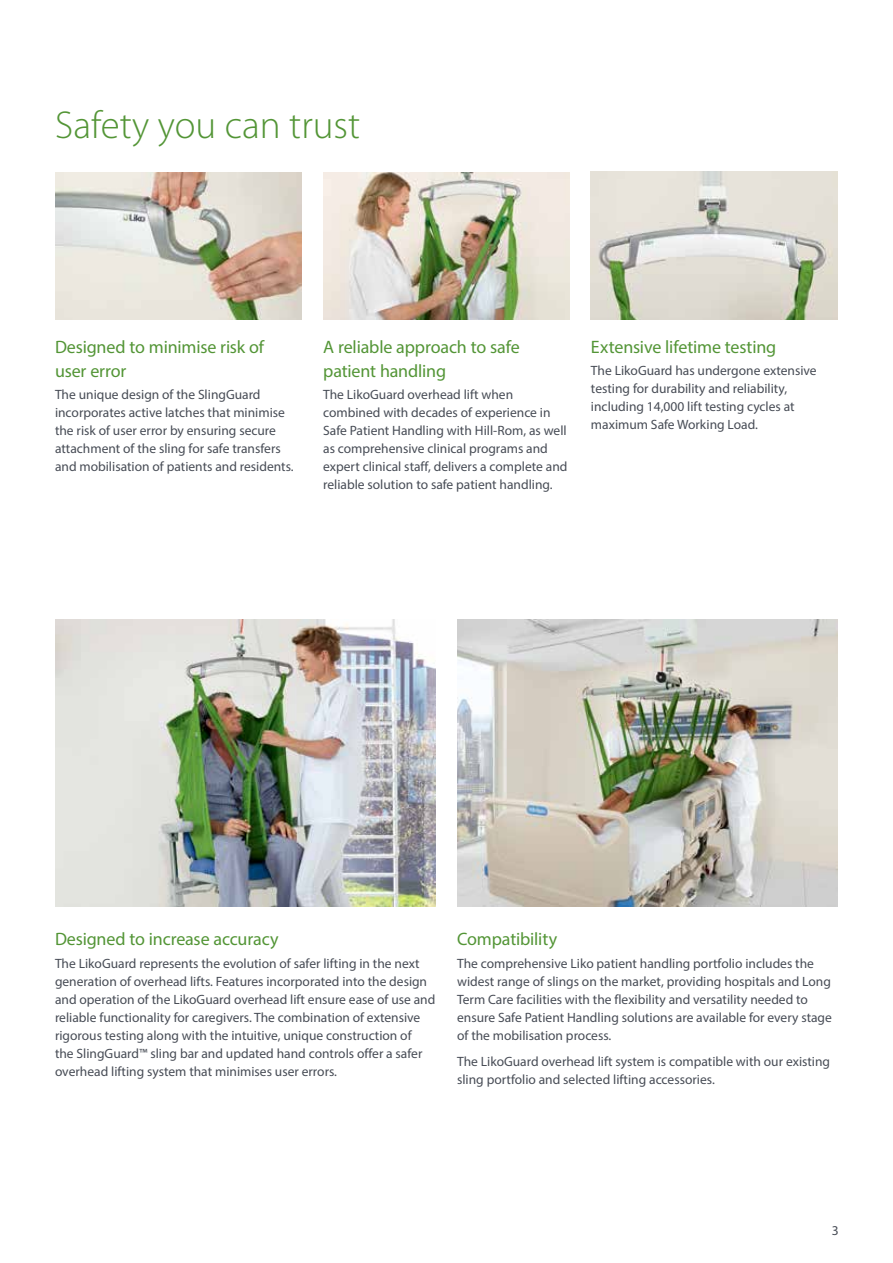
<style>
.page{position:relative;width:893px;height:1263px;background:#fff}
.page>*{position:absolute;margin:0;border:0;box-sizing:border-box;transform-origin:0 0}
.t1{font:300 39px "Myriad Pro";color:#539536}
.t2{font:18px/24px "Myriad Pro";letter-spacing:-.01em;color:#539536}
.t3{font:13.5px/18px "Myriad Pro";color:#474c55}
</style>
<div class="page">
<img style="left:55px;top:172px;width:247px;height:148px">
<img style="left:323px;top:172px;width:247px;height:148px">
<img style="left:55px;top:619px;width:381px;height:287px">
<img style="left:457px;top:619px;width:381px;height:287px">
<img style="left:591px;top:172px;width:247px;height:148px">
<h1 class="t1" style="left:55px;top:104px;width:306px">Safety you can trust</h1>
<h2 class="t2" style="left:55px;top:335px;width:211px">Designed to minimise risk of user error</h2>
<p class="t3" style="left:55px;top:386px;width:240px">The unique design of the SlingGuard incorporates active latches that minimise the risk of user error by ensuring secure attachment of the sling for safe transfers and mobilisation of patients and residents.</p>
<h2 class="t2" style="left:323px;top:335px;width:198px">A reliable approach to safe patient handling</h2>
<p class="t3" style="left:323px;top:386px;width:246px">The LikoGuard overhead lift when combined with decades of experience in Safe Patient Handling with Hill‑Rom, as well as comprehensive clinical programs and expert clinical staff, delivers a complete and reliable solution to safe patient handling.</p>
<h2 class="t2" style="left:591px;top:335px;width:187px">Extensive lifetime testing</h2>
<p class="t3" style="left:591px;top:362px;width:227px">The LikoGuard has undergone extensive testing for durability and reliability, including 14,000 lift testing cycles at maximum Safe Working Load.</p>
<h2 class="t2" style="left:55px;top:927px;width:225px">Designed to increase accuracy</h2>
<p class="t3" style="left:55px;top:954px;width:382px">The LikoGuard represents the evolution of safer lifting in the next generation of overhead lifts. Features incorporated into the design and operation of the LikoGuard overhead lift ensure ease of use and reliable functionality for caregivers. The combination of extensive rigorous testing along with the intuitive, unique construction of<br>the SlingGuard™ sling bar and updated hand controls offer a safer overhead lifting system that minimises user errors.</p>
<h2 class="t2" style="left:457px;top:927px;width:102px">Compatibility</h2>
<p class="t3" style="left:457px;top:954px;width:376px">The comprehensive Liko patient handling portfolio includes the widest range of slings on the market, providing hospitals and Long Term Care facilities with the flexibility and versatility needed to ensure Safe Patient Handling solutions are available for every stage of the mobilisation process.</p>
<p class="t3" style="left:457px;top:1052px;width:375px">The LikoGuard overhead lift system is compatible with our existing sling portfolio and selected lifting accessories.</p>
<p class="t3" style="left:832px;top:1221px;width:8px">3</p>
</div>
